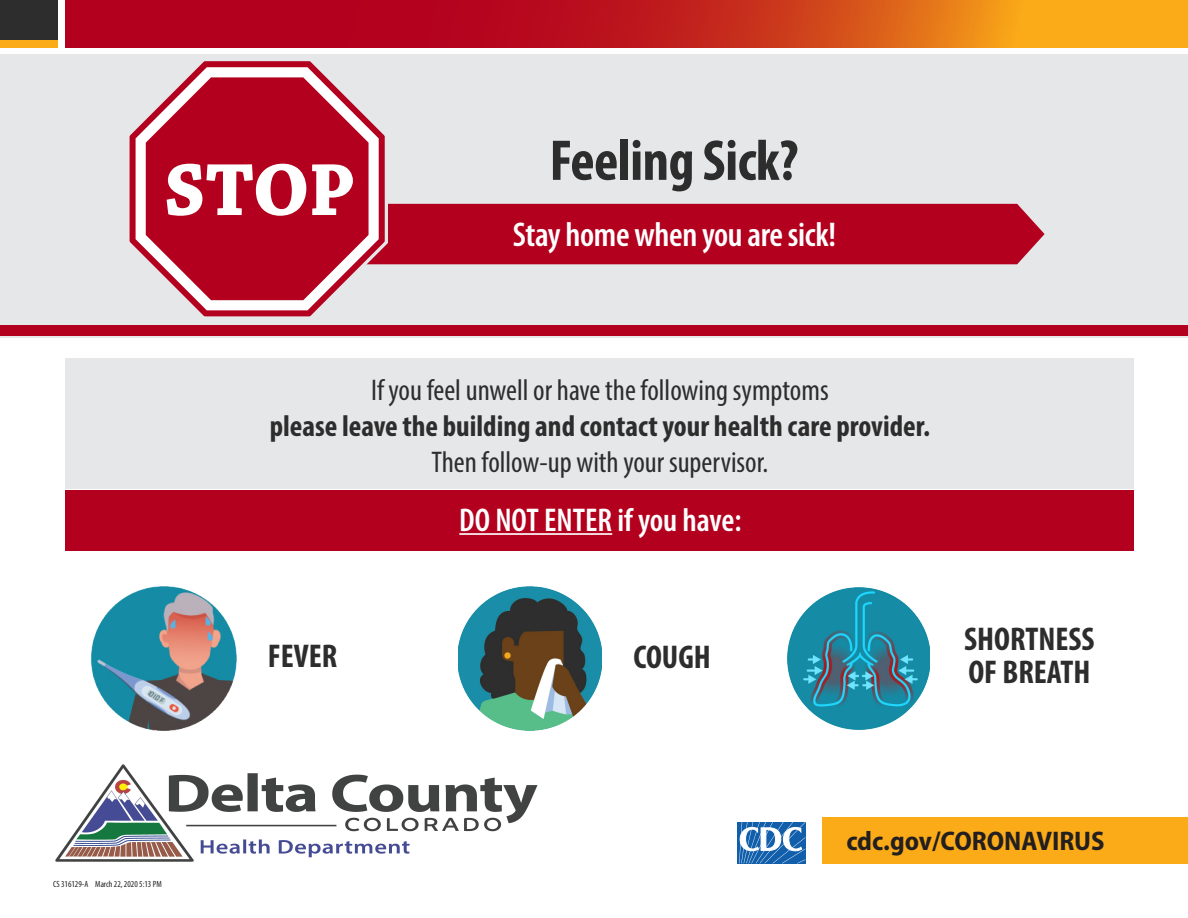
<style>
.page{position:relative;width:1188px;height:918px;background:#fff}
.page>*{position:absolute;margin:0;border:0;box-sizing:border-box;transform-origin:0 0}
.H1_BOLD_WHITE{font:700 77.7px "Chaparral Pro";color:#fff}
.H1_BOLD_WHITE-2{font:700 condensed 57.9px "Myriad Pro";letter-spacing:-.01em;color:#2d2d2d}
.H1_BOLD_WHITE-3{font:600 condensed 34.5px "Myriad Pro";letter-spacing:-.01em;color:#fff}
.H2_headers{font:700 condensed 33px/33px "Myriad Pro";color:#2d2d2d}
.H2_headers-2{font:600 condensed 33px "Myriad Pro";color:#fff}
.H2_headers-3{font:condensed 30px/36px "Myriad Pro";color:#2d2d2d;text-align:center}
.link{font:700 semi-condensed 27px "Myriad Pro";color:#231f20}
.t1{font:condensed 9px "Myriad Pro";color:#231f20}
.s1{font-weight:700}
</style>
<div class="page">
<div style="left:0;top:54px;width:1188px;height:284px;background:#e6e7e9"></div>
<div style="left:65px;top:359px;width:1069px;height:130px;background:#e6e7e9"></div>
<div style="left:390px;top:204px;width:655px;height:60px;background:#b3001e"></div>
<svg style="left:129px;top:61px;width:261px;height:256px"></svg>
<svg style="left:136px;top:67px;width:243px;height:243px;background:#c33f56"></svg>
<svg style="left:65px;top:0;width:1123px;height:48px;background:#ca371c"></svg>
<div style="left:0;top:0;width:57px;height:45px;background:#2d2d2d"></div>
<div style="left:0;top:41px;width:57px;height:7px;background:#fbab18"></div>
<div style="left:823px;top:817px;width:365px;height:47px;background:#fbab18"></div>
<div style="left:737px;top:822px;width:68px;height:41px;background:#115eab"></div>
<svg style="left:739px;top:822px;width:67px;height:42px"></svg>
<div style="left:65px;top:490px;width:1069px;height:61px;background:#b3001e"></div>
<hr style="left:459px;top:533px;width:153px;height:2px;background:#fff">
<img style="left:91px;top:586px;width:146px;height:145px">
<img style="left:459px;top:586px;width:142px;height:145px">
<img style="left:788px;top:587px;width:142px;height:143px">
<div style="left:0;top:326px;width:1188px;height:10px;background:#b3001e"></div>
<img style="left:55px;top:764px;width:483px;height:98px">
<h1 class="H1_BOLD_WHITE" style="left:164px;top:145px;width:193px">STOP</h1>
<h1 class="H1_BOLD_WHITE-2" style="left:550px;top:124px;width:250px">Feeling Sick?</h1>
<h1 class="H1_BOLD_WHITE-3" style="left:513px;top:216px;width:325px">Stay home when you are sick!</h1>
<h2 class="H2_headers-3" style="left:270px;top:371px;width:662px">If you feel unwell or have the following symptoms<br><span class="s1">please leave the building and contact your health care provider.<br></span>Then follow-up with your supervisor.</h2>
<p class="t1" style="left:53px;top:879px;width:110px">CS 316129-A March 22, 2020 5:13 PM</p>
<h2 class="H2_headers-2" style="left:459px;top:502px;width:284px">DO NOT ENTER if you have:</h2>
<h2 class="H2_headers" style="left:268px;top:639px;width:71px">FEVER</h2>
<h2 class="H2_headers" style="left:633px;top:640px;width:79px">COUGH</h2>
<h2 class="H2_headers" style="left:964px;top:622px;width:132px">SHORTNESS<br>OF BREATH</h2>
<p class="link" style="left:846px;top:826px;width:260px">cdc.gov/CORONAVIRUS</p>
</div>
